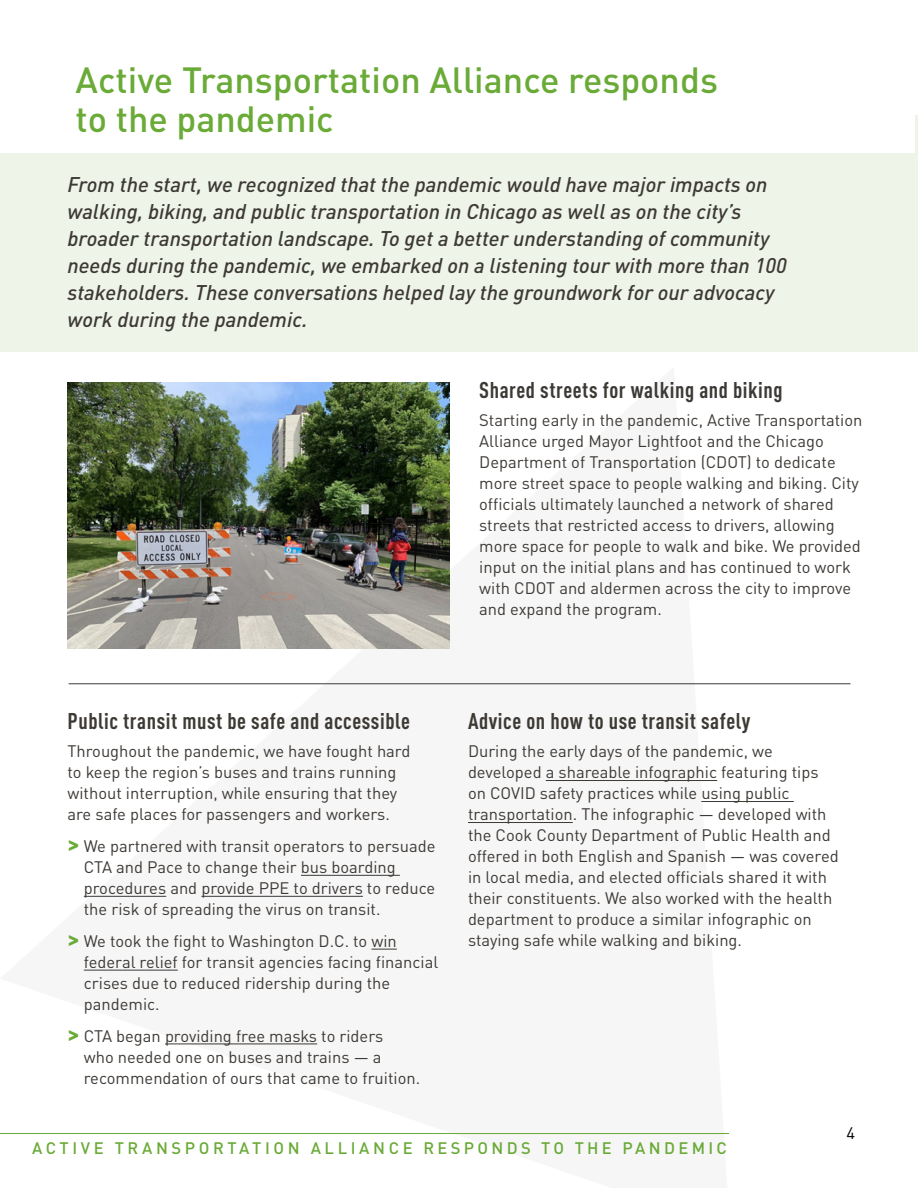
<style>
.page{position:relative;width:918px;height:1188px;background:#fff}
.page>*{position:absolute;margin:0;border:0;box-sizing:border-box;transform-origin:0 0}
.t1{font:500 36px/39px "DIN Pro";color:#6aaa37}
.t2{font:700 condensed 22.5px "DIN Pro";letter-spacing:.025em;color:#3d3935}
.t3{font:italic 500 21px/27px "DIN Pro";color:#3d3935}
.t4{font:16.5px/21px "DIN Pro";color:#3d3935}
.t5{font:500 16.5px "DIN Pro";letter-spacing:.205em;color:#6aaa37}
.t6{font:16.5px "DIN Pro";color:#000}
.s1{font-weight:700;font-size:22.5px;color:#6aaa37}
</style>
<div class="page">
<hr style="left:915px;top:116px;width:3px;height:171px;background:#eef4e7">
<div style="left:0;top:153px;width:918px;height:199px;background:#eef4e7"></div>
<img style="left:68px;top:382px;width:382px;height:267px">
<hr style="left:301px;top:875px;width:99px;height:1px;background:#3d3935">
<hr style="left:84px;top:896px;width:82px;height:1px;background:#3d3935">
<hr style="left:201px;top:896px;width:162px;height:1px;background:#3d3935">
<svg style="left:371px;top:949px;width:26px;height:1px"></svg>
<hr style="left:84px;top:970px;width:94px;height:1px;background:#3d3935">
<hr style="left:165px;top:1044px;width:152px;height:1px;background:#3d3935">
<hr style="left:546px;top:780px;width:171px;height:1px;background:#3d3935">
<hr style="left:701px;top:801px;width:93px;height:1px;background:#3d3935">
<hr style="left:468px;top:822px;width:105px;height:1px;background:#3d3935">
<hr style="left:69px;top:683px;width:781px;height:1px;background:#3d3935">
<hr style="left:0;top:1133px;width:729px;height:1px;background:#6aaa37">
<h1 class="t1" style="left:76px;top:57px;width:644px">Active Transportation Alliance responds to the pandemic</h1>
<p class="t3" style="left:68px;top:169px;width:721px">From the start, we recognized that the pandemic would have major impacts on walking, biking, and public transportation in Chicago as well as on the city’s broader transportation landscape. To get a better understanding of community needs during the pandemic, we embarked on a listening tour with more than 100 stakeholders. These conversations helped lay the groundwork for our advocacy work during the pandemic.</p>
<h2 class="t2" style="left:479px;top:373px;width:305px">Shared streets for walking and biking</h2>
<p class="t4" style="left:479px;top:408px;width:385px">Starting early in the pandemic, Active Transportation Alliance urged Mayor Lightfoot and the Chicago Department of Transportation (CDOT) to dedicate more street space to people walking and biking. City officials ultimately launched a network of shared streets that restricted access to drivers, allowing more space for people to walk and bike. We provided input on the initial plans and has continued to work with CDOT and aldermen across the city to improve and expand the program.</p>
<h2 class="t2" style="left:68px;top:704px;width:344px">Public transit must be safe and accessible</h2>
<p class="t4" style="left:68px;top:739px;width:344px">Throughout the pandemic, we have fought hard to keep the region’s buses and trains running without interruption, while ensuring that they are safe places for passengers and workers.</p>
<p class="t4" style="left:84px;top:834px;width:353px;text-indent:-16px"><span class="s1">&gt;</span> We partnered with transit operators to persuade CTA and Pace to change their bus boarding procedures and provide PPE to drivers to reduce the risk of spreading the virus on transit.</p>
<p class="t4" style="left:84px;top:929px;width:356px;text-indent:-16px"><span class="s1">&gt;</span> We took the fight to Washington D.C. to win federal relief for transit agencies facing financial crises due to reduced ridership during the pandemic.</p>
<p class="t4" style="left:84px;top:1024px;width:338px;text-indent:-16px"><span class="s1">&gt;</span> CTA began providing free masks to riders<br>who needed one on buses and trains — a recommendation of ours that came to fruition.</p>
<h2 class="t2" style="left:468px;top:704px;width:284px">Advice on how to use transit safely</h2>
<p class="t4" style="left:468px;top:739px;width:372px">During the early days of the pandemic, we developed a shareable infographic featuring tips on COVID safety practices while using public transportation. The infographic — developed with the Cook County Department of Public Health and offered in both English and Spanish — was covered in local media, and elected officials shared it with their constituents. We also worked with the health department to produce a similar infographic on staying safe while walking and biking.</p>
<p class="t6" style="left:846px;top:1120px;width:10px">4</p>
<p class="t5" style="left:32px;top:1135px;width:696px">ACTIVE TRANSPORTATION ALLIANCE RESPONDS TO THE PANDEMIC</p>
</div>
